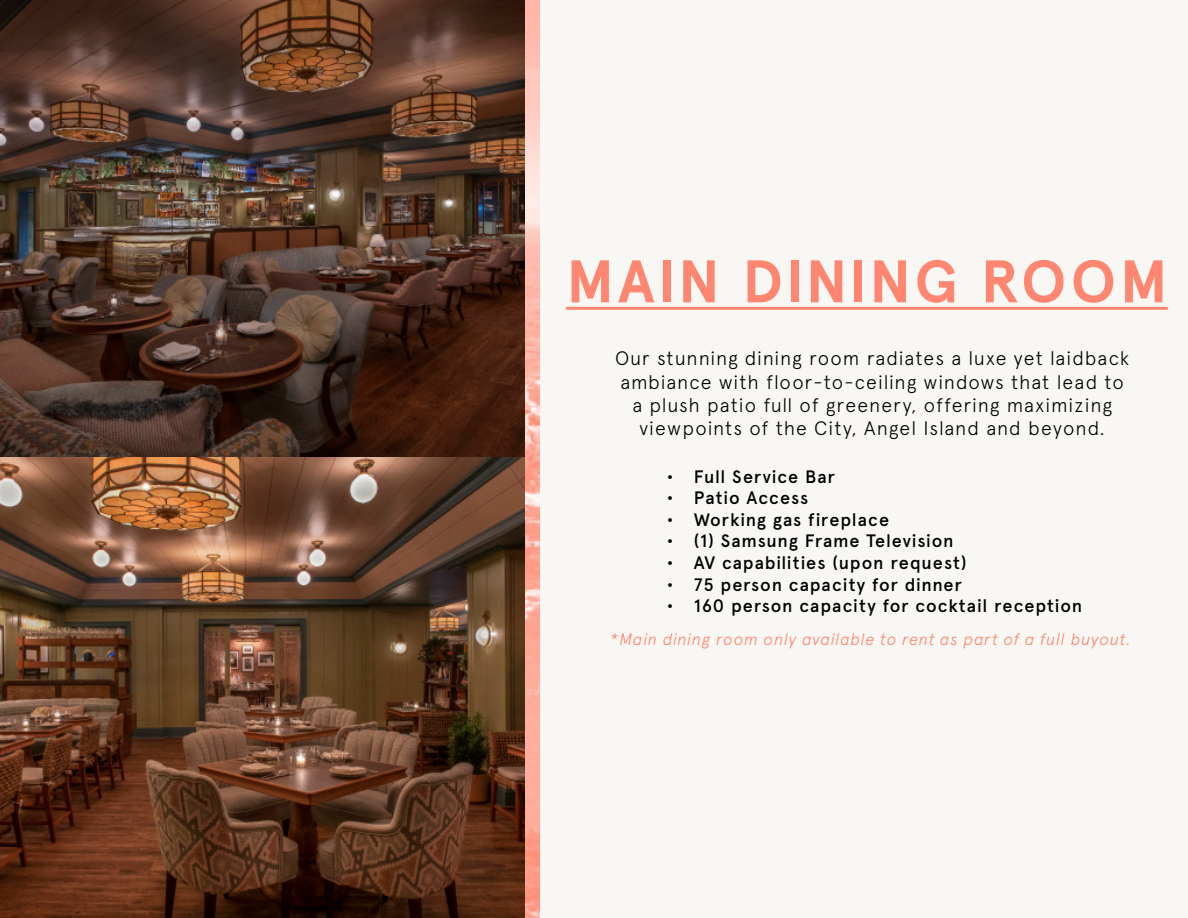
<style>
.page{position:relative;width:1188px;height:918px;background:#f8f7f4}
.page>*{position:absolute;margin:0;border:0;box-sizing:border-box;transform-origin:0 0}
.t1{font:700 60px "Apercu";letter-spacing:.04em;color:#ff8670}
.t2{font:300 19.5px/23.4px "Apercu";letter-spacing:.045em;color:#000;text-align:center}
.t3{font:500 18px "Apercu";letter-spacing:.045em;color:#000}
.t4{font:italic 300 16.5px "Apercu";letter-spacing:.04em;color:#ff8670}
</style>
<div class="page">
<img style="left:96px;top:1px;width:444px;height:917px">
<img style="left:1px;top:1px;width:523px;height:456px">
<img style="left:1px;top:457px;width:523px;height:460px">
<hr style="left:566px;top:307px;width:602px;height:3px;background:#ff8670">
<p class="t1" style="left:566px;top:245px;width:603px">MAIN DINING ROOM</p>
<p class="t2" style="left:615px;top:346px;width:516px">Our stunning dining room radiates a luxe yet laidback ambiance with floor-to-ceiling windows that lead to a plush patio full of greenery, offering maximizing viewpoints of the City, Angel Island and beyond.</p>
<p class="t3" style="left:667px;top:465px;width:170px">• Full Service Bar</p>
<p class="t3" style="left:667px;top:487px;width:143px">• Patio Access</p>
<p class="t3" style="left:667px;top:509px;width:224px">• Working gas fireplace</p>
<p class="t3" style="left:667px;top:530px;width:288px">• (1) Samsung Frame Television</p>
<p class="t3" style="left:667px;top:552px;width:301px">• AV capabilities (upon request)</p>
<p class="t3" style="left:667px;top:573px;width:297px">• 75 person capacity for dinner</p>
<p class="t3" style="left:667px;top:595px;width:417px">• 160 person capacity for cocktail reception</p>
<p class="t4" style="left:610px;top:629px;width:522px">*Main dining room only available to rent as part of a full buyout.</p>
</div>
